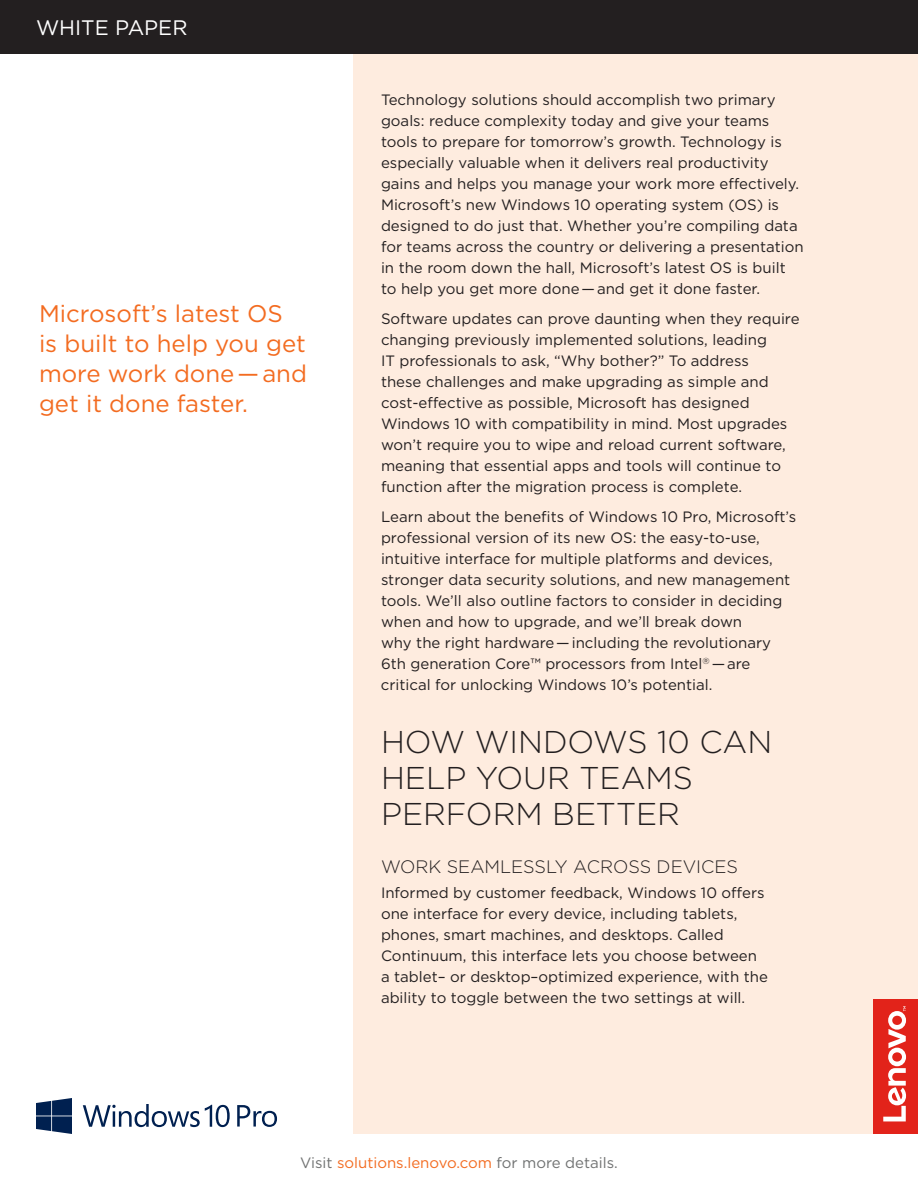
<style>
.page{position:relative;width:918px;height:1188px;background:#fff}
.page>*{position:absolute;margin:0;border:0;box-sizing:border-box;transform-origin:0 0}
.t1{font:300 31.5px/36px "Gotham";color:#231f20}
.t2{font:24px/30px "Gotham";color:#f36c21}
.t3{font:21px "Gotham";color:#fff}
.t4{font:300 18px "Gotham";color:#231f20}
.t5{font:15px/21px "Gotham";color:#231f20}
.t6{font:15px "Gotham";color:#707272}
.s1{color:#f36c21}
</style>
<div class="page">
<div style="left:353px;top:0;width:565px;height:1134px;background:#feecdf"></div>
<div style="left:873px;top:999px;width:45px;height:135px;background:#e2231a"></div>
<svg style="left:883px;top:1006px;width:23px;height:115px"></svg>
<div style="left:0;top:0;width:918px;height:54px;background:#231f20"></div>
<svg style="left:237px;top:1105px;width:40px;height:22px"></svg>
<svg style="left:36px;top:1098px;width:36px;height:36px"></svg>
<svg style="left:83px;top:1104px;width:147px;height:23px"></svg>
<h3 class="t3" style="left:36px;top:15px;width:153px">WHITE PAPER</h3>
<h2 class="t2" style="left:39px;top:298px;width:269px">Microsoft’s latest OS is built to help you get more work done — and get it done faster.</h2>
<p class="t5" style="left:381px;top:89px;width:424px">Technology solutions should accomplish two primary goals: reduce complexity today and give your teams tools to prepare for tomorrow’s growth. Technology is especially valuable when it delivers real productivity gains and helps you manage your work more effectively.<br>Microsoft’s new Windows 10 operating system (OS) is designed to do just that. Whether you’re compiling data for teams across the country or delivering a presentation in the room down the hall, Microsoft’s latest OS is built to help you get more done — and get it done faster.</p>
<p class="t5" style="left:381px;top:308px;width:420px">Software updates can prove daunting when they require changing previously implemented solutions, leading<br>IT professionals to ask, “Why bother?” To address<br>these challenges and make upgrading as simple and cost-effective as possible, Microsoft has designed Windows 10 with compatibility in mind. Most upgrades won’t require you to wipe and reload current software, meaning that essential apps and tools will continue to function after the migration process is complete.</p>
<p class="t5" style="left:381px;top:506px;width:417px">Learn about the benefits of Windows 10 Pro, Microsoft’s professional version of its new OS: the easy-to-use, intuitive interface for multiple platforms and devices, stronger data security solutions, and new management tools. We’ll also outline factors to consider in deciding when and how to upgrade, and we’ll break down<br>why the right hardware — including the revolutionary 6th generation Core™ processors from Intel<sup>®</sup> — are critical for unlocking Windows 10’s potential.</p>
<h1 class="t1" style="left:381px;top:723px;width:393px">HOW WINDOWS 10 CAN<br>HELP YOUR TEAMS<br>PERFORM BETTER</h1>
<p class="t4" style="left:381px;top:855px;width:359px">WORK SEAMLESSLY ACROSS DEVICES</p>
<p class="t5" style="left:381px;top:882px;width:388px">Informed by customer feedback, Windows 10 offers one interface for every device, including tablets, phones, smart machines, and desktops. Called Continuum, this interface lets you choose between a tablet– or desktop–optimized experience, with the ability to toggle between the two settings at will.</p>
<p class="t6" style="left:300px;top:1153px;width:319px">Visit <span class="s1">solutions.lenovo.com</span> for more details.</p>
</div>
